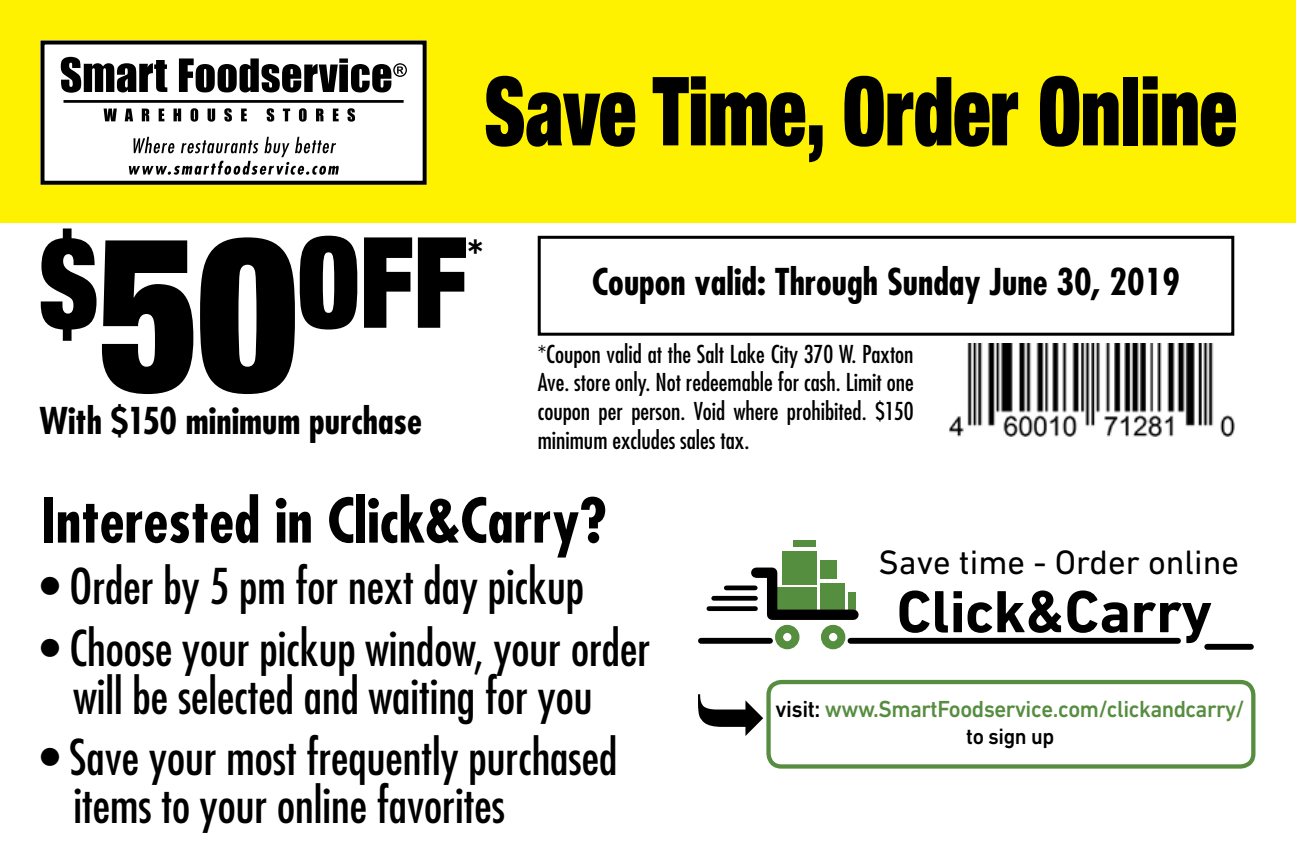
<style>
.page{position:relative;width:1296px;height:864px;background:#fff}
.page>*{position:absolute;margin:0;border:0;box-sizing:border-box;transform-origin:0 0}
.t1{font:900 expanded 126.6px "Helvetica Neue";color:#000;scale:.88 1}
.t2{font:900 expanded 95.7px "Helvetica Neue";color:#000;scale:.8 1}
.t3{font:700 60.3px "DIN Next LT Pro";letter-spacing:-.005em;color:#000}
.t4{font:700 condensed 60px "Futura";color:#000}
.t5{font:condensed 48px/48px "Futura";color:#000;text-align:center}
.t6{font:700 condensed 42px "Futura";color:#000}
.t7{font:700 condensed 36px "Futura";color:#000}
.t8{font:34.5px "DIN Next LT Pro";color:#000}
.t9{font:condensed 24px/28.8px "Futura";color:#000;text-align:justify}
.t10{font:500 23.7px "DIN Next LT Pro";letter-spacing:-.02em;color:#578d40;scale:.96 1}
.t11{font:500 22.5px "DIN Next LT Pro";letter-spacing:-.02em;color:#000;scale:.96 1}
.s1{font-size:216.9px}
.s2{color:#000}
</style>
<div class="page">
<div style="left:0;top:0;width:1296px;height:223px;background:#fff200"></div>
<div style="left:538px;top:236px;width:696px;height:100px;border:3px solid #000"></div>
<div style="left:40px;top:40px;width:387px;height:145px;background:#fff"></div>
<div style="left:41px;top:41px;width:386px;height:144px;border:4px solid #000"></div>
<svg style="left:104px;top:109px;width:13px;height:12px"></svg>
<svg style="left:125px;top:109px;width:8px;height:12px"></svg>
<svg style="left:142px;top:109px;width:7px;height:12px"></svg>
<svg style="left:159px;top:109px;width:5px;height:12px"></svg>
<svg style="left:174px;top:109px;width:7px;height:12px"></svg>
<svg style="left:191px;top:108px;width:7px;height:14px"></svg>
<svg style="left:208px;top:109px;width:7px;height:13px"></svg>
<svg style="left:224px;top:108px;width:8px;height:14px"></svg>
<svg style="left:241px;top:109px;width:6px;height:12px"></svg>
<svg style="left:267px;top:108px;width:7px;height:14px"></svg>
<svg style="left:283px;top:109px;width:7px;height:12px"></svg>
<svg style="left:299px;top:108px;width:8px;height:14px"></svg>
<svg style="left:316px;top:109px;width:7px;height:12px"></svg>
<svg style="left:333px;top:109px;width:6px;height:12px"></svg>
<svg style="left:347px;top:108px;width:8px;height:14px"></svg>
<hr style="left:64px;top:100px;width:340px;height:3px;background:#000">
<svg style="left:129px;top:137px;width:210px;height:38px"></svg>
<svg style="left:61px;top:57px;width:106px;height:36px"></svg>
<svg style="left:179px;top:58px;width:159px;height:34px"></svg>
<div style="left:339px;top:65px;width:9px;height:27px;background:#000"></div>
<div style="left:339px;top:58px;width:9px;height:5px;background:#000"></div>
<svg style="left:351px;top:63px;width:56px;height:29px"></svg>
<img style="left:949px;top:344px;width:286px;height:93px">
<div style="left:1207px;top:644px;width:44px;height:6px;background:#000"></div>
<div style="left:794px;top:541px;width:22px;height:6px;background:#568e40"></div>
<div style="left:782px;top:551px;width:34px;height:33px;background:#568e40"></div>
<div style="left:820px;top:561px;width:17px;height:18px;background:#568e40"></div>
<div style="left:709px;top:606px;width:46px;height:5px;background:#000"></div>
<div style="left:714px;top:596px;width:41px;height:5px;background:#000"></div>
<hr style="left:726px;top:586px;width:29px;height:4px;background:#000">
<svg style="left:746px;top:562px;width:113px;height:87px"></svg>
<div style="left:766px;top:680px;width:490px;height:89px;border:4px solid #578d40;border-radius:13px"></div>
<svg style="left:698px;top:694px;width:65px;height:42px"></svg>
<div style="left:701px;top:638px;width:69px;height:6px;background:#000"></div>
<div style="left:851px;top:638px;width:327px;height:6px;background:#000"></div>
<h2 class="t2" style="left:484px;top:50px;width:942px">Save Time, Order Online</h2>
<h1 class="t1" style="left:40px;top:202px;width:488px">$<span class="s1">50</span>OFF</h1>
<p class="t6" style="left:467px;top:229px;width:17px">*</p>
<p class="t7" style="left:40px;top:399px;width:384px">With $150 minimum purchase</p>
<p class="t7" style="left:592px;top:260px;width:589px">Coupon valid: Through Sunday June 30, 2019</p>
<p class="t9" style="left:538px;top:339px;width:377px">*Coupon valid at the Salt Lake City 370 W. Paxton Ave. store only. Not redeemable for cash. Limit one coupon per person. Void where prohibited. $150 minimum excludes sales tax.</p>
<p class="t4" style="left:40px;top:483px;width:568px">Interested in Click&amp;Carry?</p>
<p class="t5" style="left:40px;top:562px;width:545px">• Order by 5 pm for next day pickup</p>
<p class="t5" style="left:40px;top:624px;width:611px">• Choose your pickup window, your order will be selected and waiting for you</p>
<p class="t5" style="left:73px;top:733px;width:545px;text-align:left;text-indent:-33px">• Save your most frequently purchased items to your online favorites</p>
<p class="t8" style="left:879px;top:542px;width:362px">Save time - Order online</p>
<p class="t3" style="left:897px;top:576px;width:317px">Click&amp;Carry</p>
<p class="t10" style="left:776px;top:695px;width:491px"><span class="s2">visit:</span> www.SmartFoodservice.com/clickandcarry/</p>
<p class="t11" style="left:966px;top:723px;width:93px">to sign up</p>
</div>
